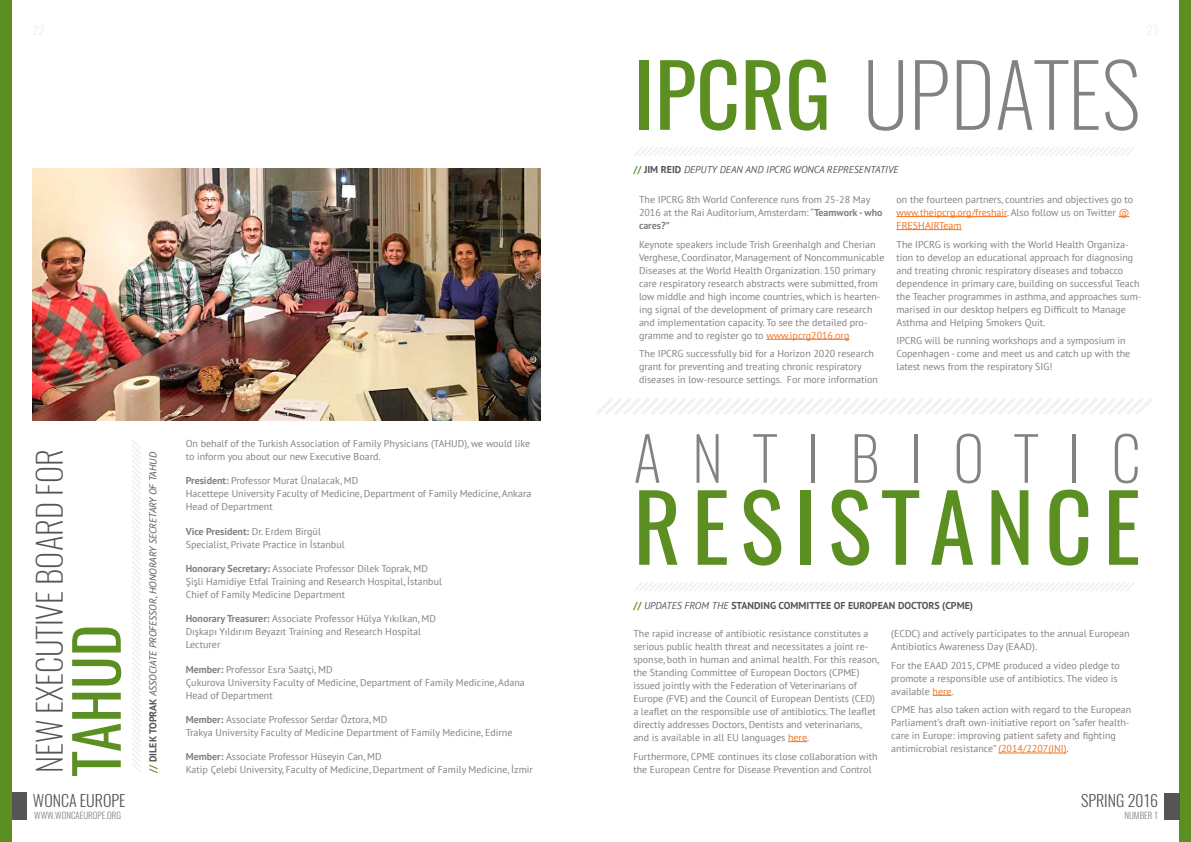
<style>
.page{position:relative;width:1191px;height:842px;background:#fff}
.page>*{position:absolute;margin:0;border:0;box-sizing:border-box;transform-origin:0 0}
.t1{font:92px "Oswald";letter-spacing:.115em;color:#5b8f22}
.t2{font:200 86px "Oswald";color:#848180}
.t3{font:200 60px "Oswald";letter-spacing:.51em;color:#848180}
.t4{font:60px "Oswald";color:#5b8f22}
.t5{font:200 33px "Oswald";color:#555}
.t6{font:300 16px "Oswald";color:#555}
.t7{font:10px/13px "PT Sans";color:#848180}
.t8{font:italic 10px "PT Sans";color:#555}
.t9{font:700 10px "PT Sans";color:#555}
.t10{font:300 9px "Oswald";color:#848180}
.s1{font-weight:700;font-style:normal;color:#5b8f22}
.s2{font-weight:700;font-style:normal}
.s3{font-weight:700}
.s4{font-weight:400;color:#5b8f22}
.s5{color:#f17222}
.s6{color:#5b8f22}
.s7{font-weight:400;font-style:italic}
</style>
<div class="page">
<svg style="left:634px;top:147px;width:501px;height:9px"></svg>
<hr style="left:766px;top:339px;width:83px;height:1px;background:#f17222">
<hr style="left:896px;top:216px;width:111px;height:1px;background:#f17222">
<hr style="left:896px;top:229px;width:65px;height:1px;background:#f17222">
<svg style="left:634px;top:582px;width:501px;height:9px"></svg>
<svg style="left:788px;top:741px;width:19px;height:1px"></svg>
<svg style="left:932px;top:695px;width:19px;height:1px"></svg>
<hr style="left:998px;top:753px;width:68px;height:1px;background:#f17222">
<svg style="left:596px;top:398px;width:556px;height:17px"></svg>
<svg style="left:132px;top:440px;width:9px;height:332px"></svg>
<img style="left:33px;top:168px;width:507px;height:253px">
<div style="left:1179px;top:0;width:12px;height:842px;background:#5b8f22"></div>
<div style="left:1163px;top:793px;width:16px;height:26px;background:#555"></div>
<div style="left:11px;top:793px;width:16px;height:26px;background:#555"></div>
<div style="left:0;top:0;width:11px;height:842px;background:#5b8f22"></div>
<h3 class="t5" style="left:27px;top:773px;width:325px;rotate:-90deg">NEW EXECUTIVE BOARD FOR</h3>
<h3 class="t4" style="left:55px;top:776px;width:153px;rotate:-90deg">TAHUD</h3>
<h3 class="t6" style="left:33px;top:790px;width:94px">WONCA EUROPE</h3>
<p class="t10" style="left:34px;top:809px;width:88px">WWW.WONCAEUROPE.ORG</p>
<p class="t8" style="left:146px;top:773px;width:322px;rotate:-90deg"><span class="s1">//</span> <span class="s2">DILEK TOPRAK</span> ASSOCIATE PROFESSOR, HONORARY SECRETARY OF TAHUD</p>
<p class="t7" style="left:186px;top:437px;width:346px">On behalf of the Turkish Association of Family Physicians (TAHUD), we would like to inform you about our new Executive Board.</p>
<p class="t7" style="left:186px;top:474px;width:347px"><span class="s3">President:</span> Professor Murat Ünalacak, MD<br>Hacettepe University Faculty of Medicine, Department of Family Medicine, Ankara<br>Head of Department</p>
<p class="t7" style="left:186px;top:524px;width:160px"><span class="s3">Vice President:</span> Dr. Erdem Birgül<br>Specialist, Private Practice in İstanbul</p>
<p class="t7" style="left:186px;top:562px;width:258px"><span class="s3">Honorary Secretary:</span> Associate Professor Dilek Toprak, MD<br>Şişli Hamidiye Etfal Training and Research Hospital, İstanbul<br>Chief of Family Medicine Department</p>
<p class="t7" style="left:186px;top:612px;width:252px"><span class="s3">Honorary Treasurer:</span> Associate Professor Hülya Yıkılkan, MD<br>Dışkapı Yıldırım Beyazıt Training and Research Hospital<br>Lecturer</p>
<p class="t7" style="left:186px;top:662px;width:341px"><span class="s3">Member:</span> Professor Esra Saatçi, MD<br>Çukurova University Faculty of Medicine, Department of Family Medicine, Adana<br>Head of Department</p>
<p class="t7" style="left:186px;top:713px;width:328px"><span class="s3">Member:</span> Associate Professor Serdar Öztora, MD<br>Trakya University Faculty of Medicine Department of Family Medicine, Edirne</p>
<p class="t7" style="left:186px;top:750px;width:349px"><span class="s3">Member:</span> Associate Professor Hüseyin Can, MD<br>Katip Çelebi University, Faculty of Medicine, Department of Family Medicine, İzmir</p>
<h2 class="t2" style="left:633px;top:38px;width:508px"><span class="s4">IPCRG</span> UPDATES</h2>
<p class="t8" style="left:633px;top:163px;width:267px"><span class="s1">//</span> <span class="s2">JIM REID</span> DEPUTY DEAN AND IPCRG WONCA REPRESENTATIVE</p>
<p class="t7" style="left:639px;top:193px;width:245px">The IPCRG 8th World Conference runs from 25-28 May<br>2016 at the Rai Auditorium, Amsterdam: “<span class="s3">Teamwork - who cares?”</span></p>
<p class="t7" style="left:639px;top:237px;width:247px">Keynote speakers include Trish Greenhalgh and Cherian Verghese, Coordinator, Management of Noncommunicable Diseases at the World Health Organization. 150 primary care respiratory research abstracts were submitted, from low middle and high income countries, which is hearten&shy;ing signal of the development of primary care research and implementation capacity. To see the detailed pro&shy;gramme and to register go to <span class="s5">www.ipcrg2016.org</span></p>
<p class="t7" style="left:639px;top:347px;width:240px">The IPCRG successfully bid for a Horizon 2020 research grant for preventing and treating chronic respiratory diseases in low-resource settings. For more information</p>
<p class="t7" style="left:896px;top:193px;width:238px">on the fourteen partners, countries and objectives go to <span class="s5">www.theipcrg.org/freshair</span>. Also follow us on Twitter <span class="s5">@<br>FRESHAIRTeam</span></p>
<p class="t7" style="left:896px;top:237px;width:246px">The IPCRG is working with the World Health Organiza&shy;tion to develop an educational approach for diagnosing and treating chronic respiratory diseases and tobacco dependence in primary care, building on successful Teach the Teacher programmes in asthma, and approaches sum&shy;marised in our desktop helpers eg Difficult to Manage Asthma and Helping Smokers Quit.</p>
<p class="t7" style="left:896px;top:334px;width:235px">IPCRG will be running workshops and a symposium in<br>Copenhagen - come and meet us and catch up with the latest news from the respiratory SIG!</p>
<h3 class="t3" style="left:633px;top:418px;width:509px">ANTIBIOTIC</h3>
<h1 class="t1" style="left:633px;top:464px;width:509px">RESISTANCE</h1>
<p class="t9" style="left:633px;top:598px;width:341px"><span class="s6">//</span> <span class="s7">UPDATES FROM THE</span> STANDING COMMITTEE OF EUROPEAN DOCTORS (CPME)</p>
<p class="t7" style="left:633px;top:627px;width:247px">The rapid increase of antibiotic resistance constitutes a serious public health threat and necessitates a joint re&shy;sponse, both in human and animal health. For this reason, the Standing Committee of European Doctors (CPME) issued jointly with the Federation of Veterinarians of Europe (FVE) and the Council of European Dentists (CED) a leaflet on the responsible use of antibiotics. The leaflet directly addresses Doctors, Dentists and veterinarians, and is available in all EU languages <span class="s5">here</span>.</p>
<p class="t7" style="left:633px;top:749px;width:246px">Furthermore, CPME continues its close collaboration with the European Centre for Disease Prevention and Control</p>
<p class="t7" style="left:891px;top:627px;width:240px">(ECDC) and actively participates to the annual European<br>Antibiotics Awareness Day (EAAD).</p>
<p class="t7" style="left:891px;top:658px;width:230px">For the EAAD 2015, CPME produced a video pledge to promote a responsible use of antibiotics. The video is available <span class="s5">here</span>.</p>
<p class="t7" style="left:891px;top:703px;width:242px">CPME has also taken action with regard to the European Parliament’s draft own-initiative report on “safer health&shy;care in Europe: improving patient safety and fighting antimicrobial resistance” <span class="s5">(2014/2207(INI)</span>.</p>
<h3 class="t6" style="left:1081px;top:790px;width:79px">SPRING 2016</h3>
<p class="t10" style="left:1124px;top:809px;width:35px">NUMBER 1</p>
</div>
